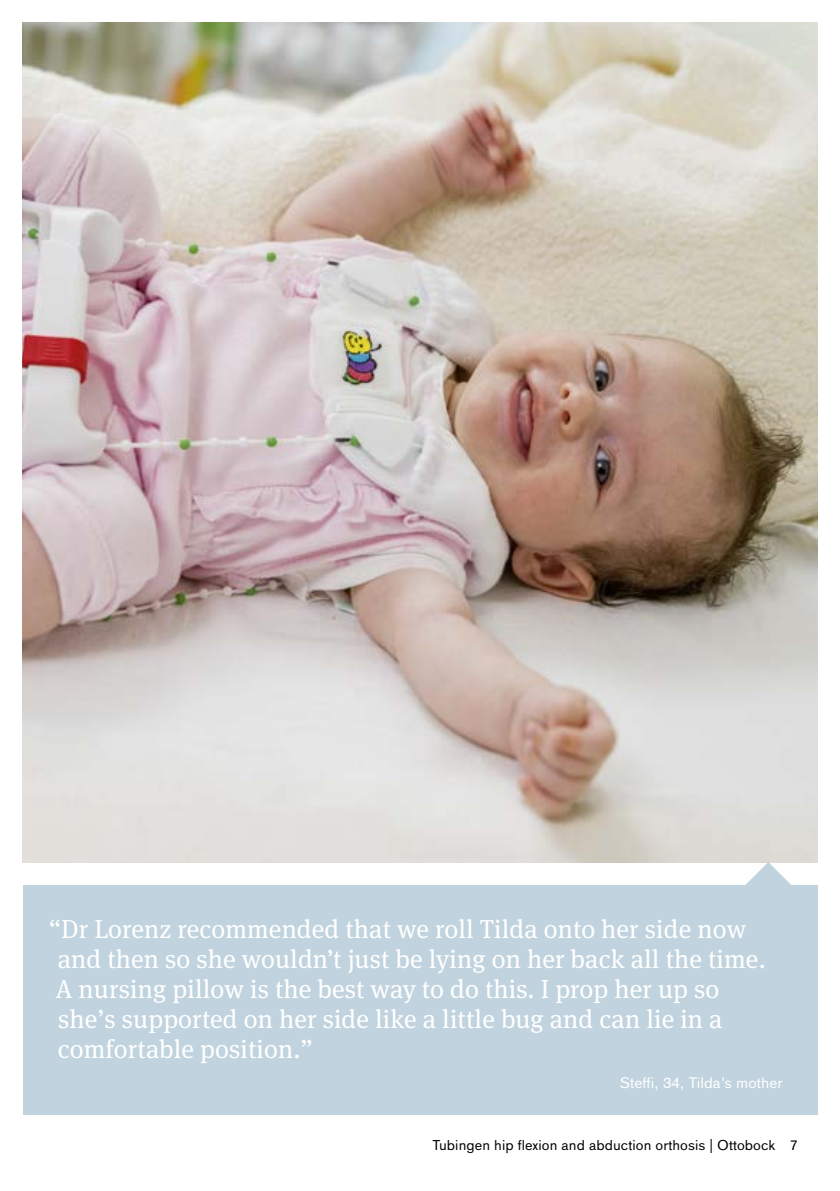
<style>
.page{position:relative;width:840px;height:1191px;background:#fff}
.page>*{position:absolute;margin:0;border:0;box-sizing:border-box;transform-origin:0 0}
.t1{font:26px/30px "OBO Serif";letter-spacing:.005em;color:#fff}
.t2{font:15px "OBO Sans";color:#fff}
.t3{font:14px "OBO Sans";letter-spacing:.005em;color:#000}
</style>
<div class="page">
<img style="left:23px;top:23px;width:793px;height:839px">
<div style="left:23px;top:885px;width:793px;height:229px;background:#c0d3de"></div>
<svg style="left:742px;top:862px;width:51px;height:23px"></svg>
<p class="t1" style="left:49px;top:914px;width:718px">“Dr Lorenz recommended that we roll Tilda onto her side now and then so she wouldn’t just be lying on her back all the time.<br>A nursing pillow is the best way to do this. I prop her up so she’s supported on her side like a little bug and can lie in a comfortable position.”</p>
<p class="t2" style="left:619px;top:1073px;width:164px">Steffi, 34, Tilda’s mother</p>
<p class="t3" style="left:432px;top:1136px;width:366px">Tubingen hip flexion and abduction orthosis | Ottobock 7</p>
</div>
